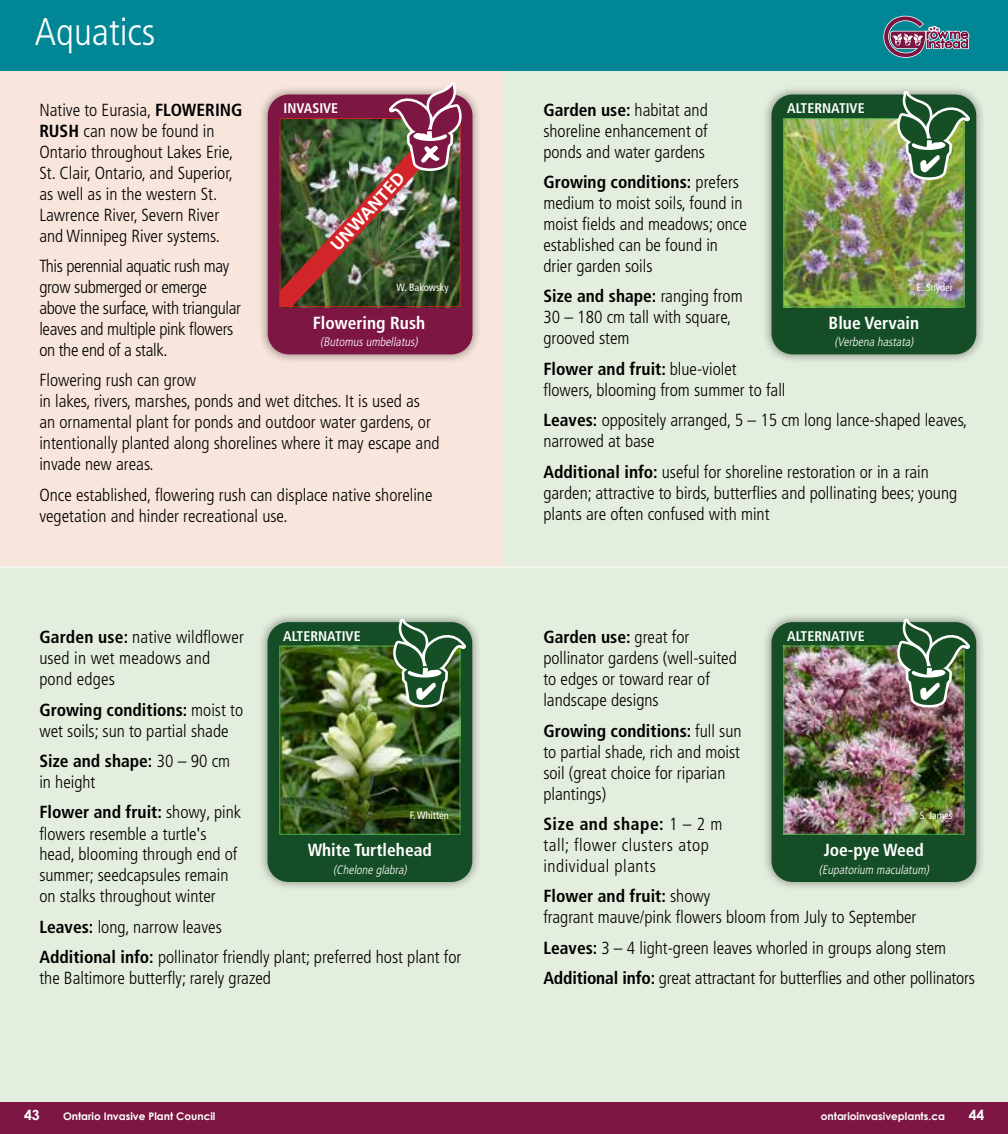
<style>
.page{position:relative;width:1008px;height:1134px;background:#fff}
.page>*{position:absolute;margin:0;border:0;box-sizing:border-box;transform-origin:0 0}
.t1{font:300 condensed 38.5px "Frutiger";color:#fff}
.t2{font:300 condensed 17.5px/21px "Frutiger";color:#000}
.t3{font:300 condensed 17.5px/21px "Frutiger";letter-spacing:-.02em;color:#000}
.t4{font:300 condensed 17.5px/21px "Frutiger";letter-spacing:.03em;color:#000}
.t5{font:700 condensed 17.5px "Frutiger";color:#fff}
.t6{font:700 17.5px "Frutiger";color:#fff}
.t7{font:700 condensed 14px "Frutiger";color:#fff}
.t8{font:700 14px "Century Gothic";color:#fff}
.t9{font:italic 300 condensed 12.25px "Frutiger";color:#fff}
.t10{font:700 10.5px "Century Gothic";color:#fff}
.t11{font:condensed 10.5px "Frutiger";color:#fff}
.s1{font-weight:700}
.s2{font-family:"Ebrima";font-weight:400;font-stretch:normal}
</style>
<div class="page">
<div style="left:0;top:565px;width:1008px;height:537px;background:#e3eede"></div>
<div style="left:0;top:63px;width:504px;height:504px;background:#f8e5dc"></div>
<div style="left:504px;top:63px;width:504px;height:504px;background:#e3eede"></div>
<div style="left:258px;top:85px;width:224px;height:279px;background:#000;opacity:.44"></div>
<div style="left:268px;top:94px;width:204px;height:260px;background:#7d1643;border-radius:21px"></div>
<img style="left:280px;top:82px;width:183px;height:225px">
<div style="left:762px;top:85px;width:224px;height:279px;background:#000;opacity:.44"></div>
<div style="left:772px;top:94px;width:204px;height:260px;background:#154e26;border-radius:21px"></div>
<img style="left:785px;top:120px;width:177px;height:185px">
<div style="left:783px;top:118px;width:181px;height:189px;border:1px solid #41ad49"></div>
<img style="left:893px;top:91px;width:83px;height:91px">
<div style="left:258px;top:612px;width:224px;height:279px;background:#000;opacity:.44"></div>
<div style="left:268px;top:622px;width:204px;height:260px;background:#154e26;border-radius:21px"></div>
<img style="left:281px;top:648px;width:177px;height:185px">
<div style="left:279px;top:646px;width:181px;height:189px;border:1px solid #41ad49"></div>
<svg style="left:389px;top:618px;width:83px;height:92px"></svg>
<div style="left:762px;top:612px;width:224px;height:279px;background:#000;opacity:.44"></div>
<div style="left:772px;top:622px;width:204px;height:260px;background:#154e26;border-radius:21px"></div>
<img style="left:785px;top:648px;width:177px;height:185px">
<div style="left:783px;top:646px;width:181px;height:189px;border:1px solid #41ad49"></div>
<img style="left:893px;top:618px;width:83px;height:92px">
<div style="left:504px;top:0;width:504px;height:71px;background:#008695"></div>
<svg style="left:883px;top:16px;width:87px;height:42px"></svg>
<div style="left:0;top:0;width:504px;height:71px;background:#008695"></div>
<hr style="left:0;top:567px;width:1008px;height:1px;background:#fff">
<div style="left:0;top:1102px;width:504px;height:32px;background:#7d1643"></div>
<div style="left:504px;top:1102px;width:504px;height:32px;background:#7d1643"></div>
<h1 class="t1" style="left:35px;top:9px;width:122px">Aquatics</h1>
<p class="t2" style="left:543px;top:99px;width:166px;text-align:justify"><span class="s1">Garden use:</span> habitat and shoreline enhancement of ponds and water gardens</p>
<p class="t2" style="left:543px;top:172px;width:205px"><span class="s1">Growing conditions:</span> prefers medium to moist soils, found in moist fields and meadows; once established can be found in drier garden soils</p>
<p class="t2" style="left:543px;top:286px;width:201px"><span class="s1">Size and shape:</span> ranging from<br>30 – 180 cm tall with square, grooved stem</p>
<p class="t2" style="left:543px;top:359px;width:244px"><span class="s1">Flower and fruit:</span> blue-violet flowers, blooming from summer to fall</p>
<p class="t2" style="left:543px;top:410px;width:426px"><span class="s1">Leaves:</span> oppositely arranged, 5 – 15 cm long lance-shaped leaves, narrowed at base</p>
<p class="t2" style="left:543px;top:461px;width:415px"><span class="s1">Additional info:</span> useful for shoreline restoration or in a rain garden; attractive to birds, butterflies and pollinating bees; young plants are often confused with mint</p>
<p class="t7" style="left:284px;top:100px;width:56px">INVASIVE</p>
<p class="t7" style="left:787px;top:100px;width:79px">ALTERNATIVE</p>
<p class="t2" style="left:39px;top:99px;width:205px">Native to Eurasia, <span class="s1">FLOWERING<br>RUSH</span> can now be found in<br>Ontario throughout Lakes Erie,<br>St. Clair, Ontario, and Superior, as well as in the western St.<br>Lawrence River, Severn River and Winnipeg River systems.</p>
<p class="t3" style="left:39px;top:256px;width:203px">This perennial aquatic rush may grow submerged or emerge above the surface, with triangular leaves and multiple pink flowers on the end of a stalk.</p>
<p class="t2" style="left:39px;top:370px;width:402px">Flowering rush can grow<br>in lakes, rivers, marshes, ponds and wet ditches. It is used as an ornamental plant for ponds and outdoor water gardens, or intentionally planted along shorelines where it may escape and invade new areas.</p>
<p class="t2" style="left:39px;top:485px;width:395px">Once established, flowering rush can displace native shoreline vegetation and hinder recreational use.</p>
<p class="t6" style="left:326px;top:241px;width:101px;rotate:-47deg">UNWANTED</p>
<p class="t11" style="left:397px;top:282px;width:54px">W. Bakowsky</p>
<p class="t11" style="left:917px;top:282px;width:38px">E. Snyder</p>
<p class="t5" style="left:829px;top:312px;width:92px">Blue Vervain</p>
<p class="t9" style="left:834px;top:335px;width:83px">(Verbena hastata)</p>
<p class="t5" style="left:313px;top:312px;width:114px">Flowering Rush</p>
<p class="t9" style="left:320px;top:335px;width:101px">(Butomusumbellatus)</p>
<p class="t2" style="left:39px;top:627px;width:206px"><span class="s1">Garden use:</span> native wildflower used in wet meadows and pond edges</p>
<p class="t2" style="left:39px;top:699px;width:205px"><span class="s1">Growing conditions:</span> moist to wet soils; sun to partial shade</p>
<p class="t2" style="left:39px;top:751px;width:192px"><span class="s1">Size and shape:</span> 30 – 90 cm in height</p>
<p class="t2" style="left:39px;top:802px;width:203px"><span class="s1">Flower and fruit:</span> showy, pink flowers resemble a turtle<span class="s2">'</span>s head, blooming through end of summer; seedcapsules remain on stalks throughout winter</p>
<p class="t2" style="left:39px;top:912px;width:424px;line-height:30.4px"><span class="s1">Leaves:</span> long, narrow leaves<br><span class="s1">Additional info:</span> pollinator friendly plant; preferred host plant for</p>
<p class="t2" style="left:39px;top:968px;width:233px">the Baltimore butterfly; rarely grazed</p>
<p class="t7" style="left:283px;top:627px;width:79px">ALTERNATIVE</p>
<p class="t11" style="left:410px;top:809px;width:40px">F. Whitten</p>
<p class="t5" style="left:308px;top:839px;width:126px">White Turtlehead</p>
<p class="t9" style="left:333px;top:863px;width:78px">(Chelone glabra)</p>
<p class="t2" style="left:543px;top:627px;width:195px"><span class="s1">Garden use:</span> great for pollinator gardens (well-suited to edges or toward rear of landscape designs</p>
<p class="t2" style="left:543px;top:720px;width:200px"><span class="s1">Growing conditions:</span> full sun to partial shade, rich and moist soil (great choice for riparian plantings)</p>
<p class="t4" style="left:543px;top:814px;width:181px"><span class="s1">Size and shape:</span> 1 – 2 m tall; flower clusters atop individual plants</p>
<p class="t2" style="left:543px;top:886px;width:375px"><span class="s1">Flower and fruit:</span> showy<br>fragrant mauve/pink flowers bloom from July to September</p>
<p class="t2" style="left:543px;top:933px;width:433px;line-height:30.4px"><span class="s1">Leaves:</span> 3 – 4 light-green leaves whorled in groups along stem<br><span class="s1">Additional info:</span> great attractant for butterflies and other pollinators</p>
<p class="t7" style="left:787px;top:627px;width:79px">ALTERNATIVE</p>
<p class="t11" style="left:920px;top:809px;width:34px">S. James</p>
<p class="t5" style="left:824px;top:840px;width:102px">Joe-pye Weed</p>
<p class="t9" style="left:819px;top:863px;width:114px">(Eupatorium maculatum)</p>
<p class="t8" style="left:24px;top:1106px;width:17px">43</p>
<p class="t10" style="left:63px;top:1109px;width:154px">Ontario Invasive Plant Council</p>
<p class="t10" style="left:821px;top:1109px;width:126px">ontarioinvasiveplants.ca</p>
<p class="t8" style="left:969px;top:1106px;width:17px">44</p>
</div>
